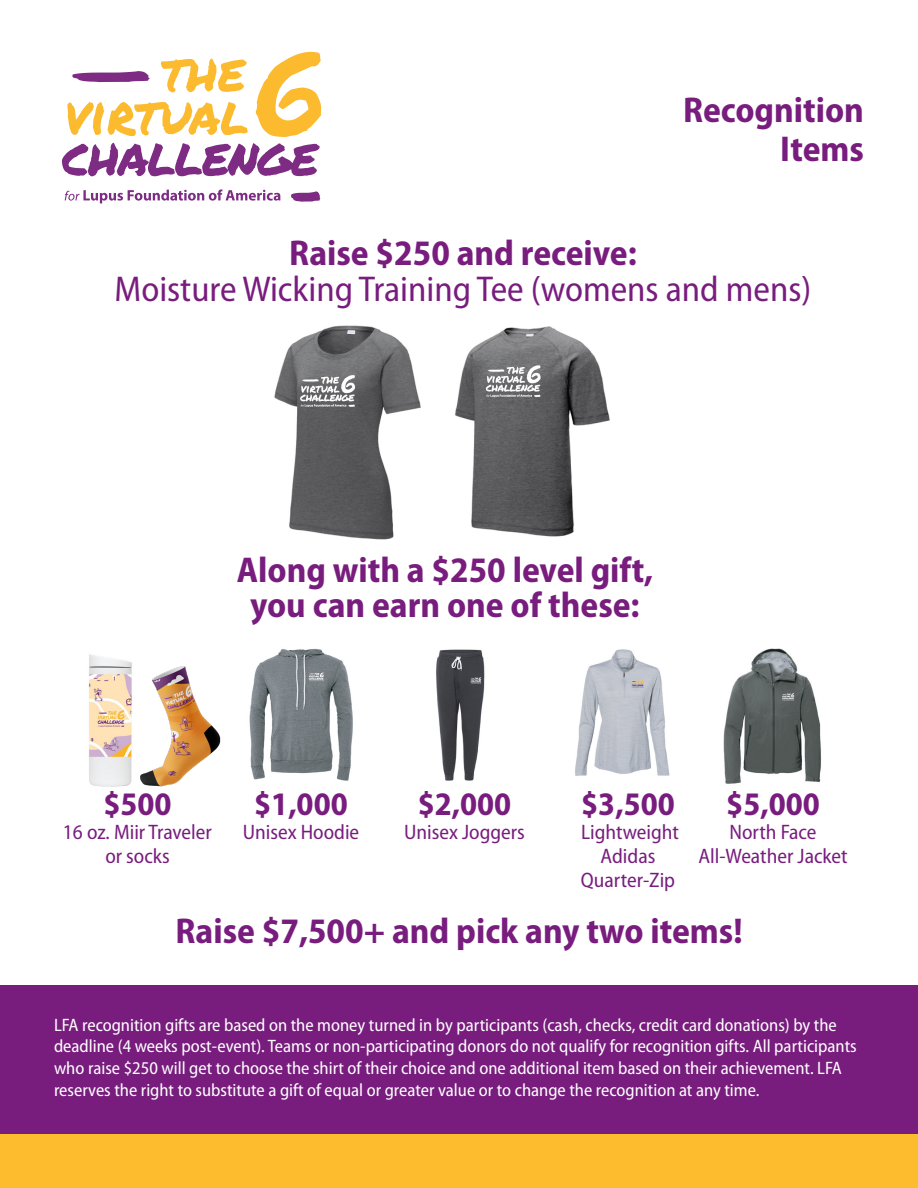
<style>
.page{position:relative;width:918px;height:1188px;background:#fff}
.page>*{position:absolute;margin:0;border:0;box-sizing:border-box;transform-origin:0 0}
.t1{font:700 semi-condensed 36px/34.5px "Myriad Pro";color:#781d7e;text-align:center}
.t2{font:semi-condensed 36px "Myriad Pro";color:#781d7e}
.t3{font:700 semi-condensed 33px "Myriad Pro";color:#781d7e}
.t4{font:semi-condensed 21px/24px "Myriad Pro";color:#781d7e;text-align:center}
.t5{font:semi-condensed 18px/21.6px "Myriad Pro";color:#fff}
</style>
<div class="page">
<div style="left:0;top:986px;width:918px;height:148px;background:#781d7e"></div>
<div style="left:0;top:1134px;width:918px;height:54px;background:#fdbb2e"></div>
<svg style="left:62px;top:143px;width:258px;height:33px"></svg>
<svg style="left:161px;top:58px;width:86px;height:34px"></svg>
<svg style="left:67px;top:102px;width:181px;height:34px"></svg>
<svg style="left:256px;top:52px;width:65px;height:85px"></svg>
<svg style="left:72px;top:71px;width:78px;height:11px"></svg>
<svg style="left:291px;top:191px;width:29px;height:11px"></svg>
<svg style="left:65px;top:189px;width:215px;height:14px"></svg>
<img style="left:455px;top:326px;width:155px;height:211px">
<img style="left:274px;top:325px;width:147px;height:215px">
<img style="left:249px;top:648px;width:104px;height:133px">
<img style="left:436px;top:649px;width:49px;height:132px">
<img style="left:575px;top:649px;width:95px;height:127px">
<img style="left:88px;top:654px;width:42px;height:133px">
<img style="left:723px;top:648px;width:98px;height:136px">
<img style="left:130px;top:662px;width:91px;height:125px">
<p class="t1" style="left:683px;top:93px;width:182px">Recognition</p>
<p class="t1" style="left:780px;top:132px;width:85px">Items</p>
<p class="t1" style="left:289px;top:236px;width:349px">Raise $250 and receive:</p>
<p class="t2" style="left:115px;top:269px;width:698px">Moisture Wicking Training Tee (womens and mens)</p>
<p class="t1" style="left:237px;top:553px;width:418px">Along with a $250 level gift, you can earn one of these:</p>
<p class="t3" style="left:103px;top:786px;width:70px">$500</p>
<p class="t4" style="left:63px;top:821px;width:151px">16 oz. Miir Traveler or socks</p>
<p class="t3" style="left:254px;top:786px;width:95px">$1,000</p>
<p class="t4" style="left:243px;top:821px;width:118px">Unisex Hoodie</p>
<p class="t3" style="left:418px;top:786px;width:95px">$2,000</p>
<p class="t4" style="left:404px;top:821px;width:122px">Unisex Joggers</p>
<p class="t3" style="left:581px;top:786px;width:95px">$3,500</p>
<p class="t4" style="left:581px;top:821px;width:100px">Lightweight<br>Adidas<br>Quarter-Zip</p>
<p class="t3" style="left:726px;top:786px;width:95px">$5,000</p>
<p class="t4" style="left:698px;top:821px;width:151px">North Face<br>All-Weather Jacket</p>
<p class="t1" style="left:175px;top:914px;width:569px">Raise $7,500+ and pick any two items!</p>
<p class="t5" style="left:54px;top:1014px;width:804px">LFA recognition gifts are based on the money turned in by participants (cash, checks, credit card donations) by the deadline (4 weeks post-event). Teams or non-participating donors do not qualify for recognition gifts. All participants who raise $250 will get to choose the shirt of their choice and one additional item based on their achievement. LFA reserves the right to substitute a gift of equal or greater value or to change the recognition at any time.</p>
</div>
